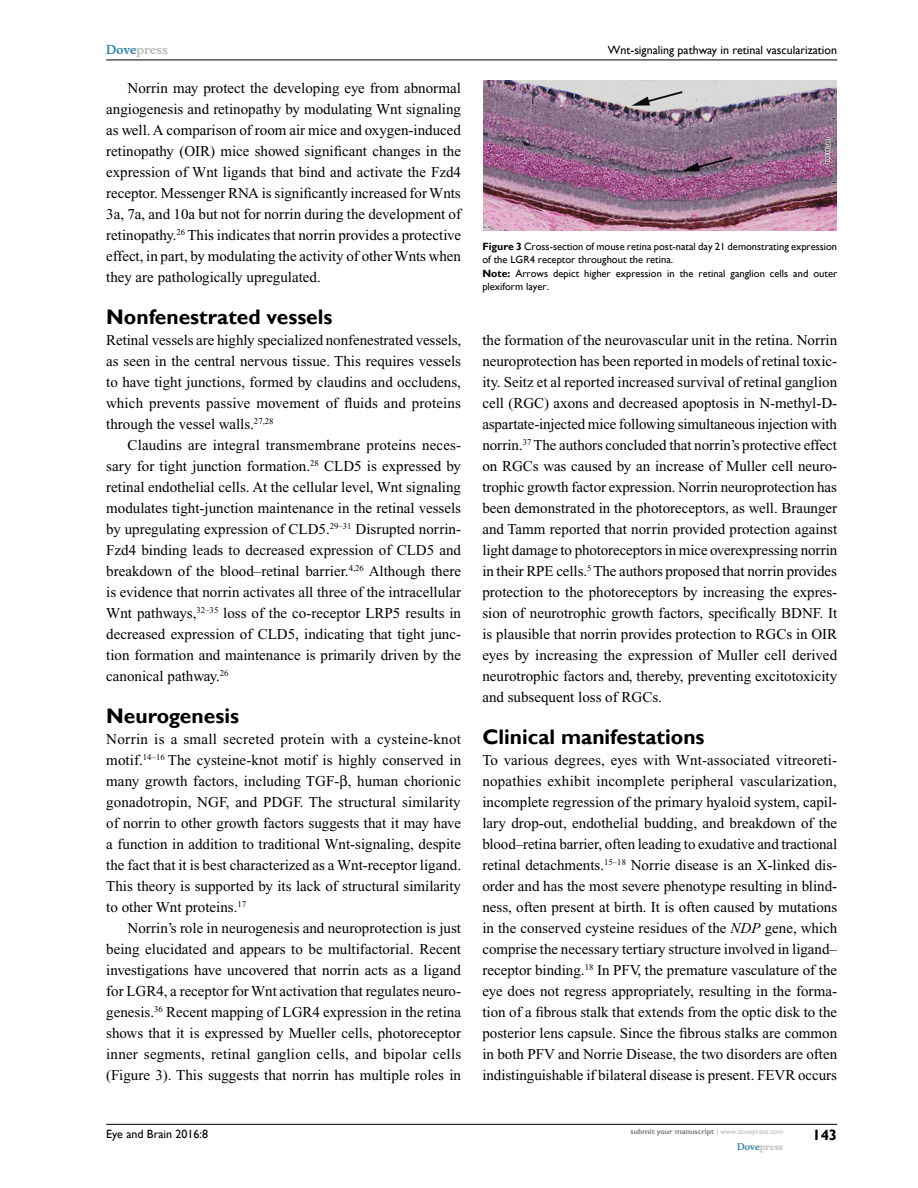
<style>
.page{position:relative;width:918px;height:1188px;background:#fff}
.page>*{position:absolute;margin:0;border:0;box-sizing:border-box;transform-origin:0 0}
.t1{font:700 21px "Gill Sans";color:#000}
.t2{font:15px/21px "Times New Roman";color:#000;text-align:justify}
.t3{font:700 15px "Gill Sans";color:#000}
.t4{font:12px "Gill Sans";color:#000}
.t5{font:700 12px "Musee";color:#b8babc}
.t6{font:10.5px/13.5px "Gill Sans";color:#000}
.t7{font:700 9px "Musee";color:#b8babc}
.t8{font:700 7.5px "Gill Sans";color:#808285}
.s1{color:#3785ad}
.s2{font-weight:700}
.s3{font-style:italic}
.s4{font-weight:400;color:#b8babc}
</style>
<div class="page">
<hr style="left:106px;top:1124px;width:731px;height:1px;background:#000">
<hr style="left:106px;top:60px;width:731px;height:1px;background:#000">
<img style="left:483px;top:81px;width:353px;height:150px">
<p class="t5" style="left:106px;top:43px;width:63px"><span class="s1">Dove</span>press</p>
<p class="t2" style="left:106px;top:77px;width:356px;text-indent:21px">Norrin may protect the developing eye from abnormal angiogenesis and retinopathy by modulating Wnt signaling as well. A comparison of room air mice and oxygen-induced retinopathy (OIR) mice showed significant changes in the expression of Wnt ligands that bind and activate the Fzd4 receptor. Messenger RNA is significantly increased for Wnts 3a, 7a, and 10a but not for norrin during the development of retinopathy.<sup>26</sup> This indicates that norrin provides a protective effect, in part, by modulating the activity of other Wnts when they are pathologically upregulated.</p>
<h1 class="t1" style="left:106px;top:304px;width:228px">Nonfenestrated vessels</h1>
<p class="t2" style="left:106px;top:329px;width:357px">Retinal vessels are highly specialized nonfenestrated vessels, as seen in the central nervous tissue. This requires vessels to have tight junctions, formed by claudins and occludens, which prevents passive movement of fluids and proteins through the vessel walls.<sup>27,28</sup></p>
<p class="t2" style="left:106px;top:434px;width:357px;text-indent:21px">Claudins are integral transmembrane proteins neces&shy;sary for tight junction formation.<sup>28</sup> CLD5 is expressed by retinal endothelial cells. At the cellular level, Wnt signaling modulates tight-junction maintenance in the retinal vessels by upregulating expression of CLD5.<sup>29–31</sup> Disrupted norrin-Fzd4 binding leads to decreased expression of CLD5 and breakdown of the blood–retinal barrier.<sup>4,26</sup> Although there is evidence that norrin activates all three of the intracellular Wnt pathways,<sup>32–35</sup> loss of the co-receptor LRP5 results in decreased expression of CLD5, indicating that tight junc&shy;tion formation and maintenance is primarily driven by the canonical pathway.<sup>26</sup></p>
<h1 class="t1" style="left:106px;top:703px;width:134px">Neurogenesis</h1>
<p class="t2" style="left:106px;top:728px;width:356px">Norrin is a small secreted protein with a cysteine-knot motif.<sup>14–16</sup> The cysteine-knot motif is highly conserved in many growth factors, including TGF- , human chorionic gonadotropin, NGF, and PDGF. The structural similarity of norrin to other growth factors suggests that it may have a function in addition to traditional Wnt-signaling, despite the fact that it is best characterized as a Wnt-receptor ligand.<br>This theory is supported by its lack of structural similarity to other Wnt proteins.<sup>17</sup></p>
<p class="t2" style="left:106px;top:917px;width:356px;text-indent:21px">Norrin’s role in neurogenesis and neuroprotection is just being elucidated and appears to be multifactorial. Recent investigations have uncovered that norrin acts as a ligand for LGR4, a receptor for Wnt activation that regulates neuro&shy;genesis.<sup>36</sup> Recent mapping of LGR4 expression in the retina shows that it is expressed by Mueller cells, photoreceptor inner segments, retinal ganglion cells, and bipolar cells (Figure 3). This suggests that norrin has multiple roles in</p>
<p class="t4" style="left:608px;top:43px;width:231px">Wnt-signaling pathway in retinal vascularization</p>
<p class="t6" style="left:482px;top:240px;width:356px"><span class="s2">Figure 3</span> Cross-section of mouse retina post-natal day 21 demonstrating expression of the LGR4 receptor throughout the retina.<br><span class="s2">Note:</span> Arrows depict higher expression in the retinal ganglion cells and outer plexiform layer.</p>
<p class="t2" style="left:482px;top:329px;width:357px">the formation of the neurovascular unit in the retina. Norrin neuroprotection has been reported in models of retinal toxic&shy;ity. Seitz et al reported increased survival of retinal ganglion cell (RGC) axons and decreased apoptosis in N-methyl-D&shy;aspartate-injected mice following simultaneous injection with norrin.<sup>37</sup> The authors concluded that norrin’s protective effect on RGCs was caused by an increase of Muller cell neuro&shy;trophic growth factor expression. Norrin neuroprotection has been demonstrated in the photoreceptors, as well. Braunger and Tamm reported that norrin provided protection against light damage to photoreceptors in mice overexpressing norrin in their RPE cells.<sup>5</sup> The authors proposed that norrin provides protection to the photoreceptors by increasing the expres&shy;sion of neurotrophic growth factors, specifically BDNF. It is plausible that norrin provides protection to RGCs in OIR eyes by increasing the expression of Muller cell derived neurotrophic factors and, thereby, preventing excitotoxicity and subsequent loss of RGCs.</p>
<h1 class="t1" style="left:482px;top:724px;width:224px">Clinical manifestations</h1>
<p class="t2" style="left:482px;top:749px;width:356px">To various degrees, eyes with Wnt-associated vitreoreti&shy;nopathies exhibit incomplete peripheral vascularization, incomplete regression of the primary hyaloid system, capil&shy;lary drop-out, endothelial budding, and breakdown of the blood–retina barrier, often leading to exudative and tractional retinal detachments.<sup>15–18</sup> Norrie disease is an X-linked dis&shy;order and has the most severe phenotype resulting in blind&shy;ness, often present at birth. It is often caused by mutations in the conserved cysteine residues of the <span class="s3">NDP</span> gene, which comprise the necessary tertiary structure involved in ligand– receptor binding.<sup>18</sup> In PFV, the premature vasculature of the eye does not regress appropriately, resulting in the forma&shy;tion of a fibrous stalk that extends from the optic disk to the posterior lens capsule. Since the fibrous stalks are common in both PFV and Norrie Disease, the two disorders are often indistinguishable if bilateral disease is present. FEVR occurs</p>
<p class="t4" style="left:106px;top:1127px;width:103px">Eye and Brain 2016:8</p>
<p class="t8" style="left:631px;top:1127px;width:154px">submit your manuscript <span class="s4">| www.dovepress.com</span></p>
<p class="t7" style="left:737px;top:1141px;width:48px"><span class="s1">Dove</span>press</p>
<p class="t3" style="left:812px;top:1126px;width:26px">143</p>
</div>
